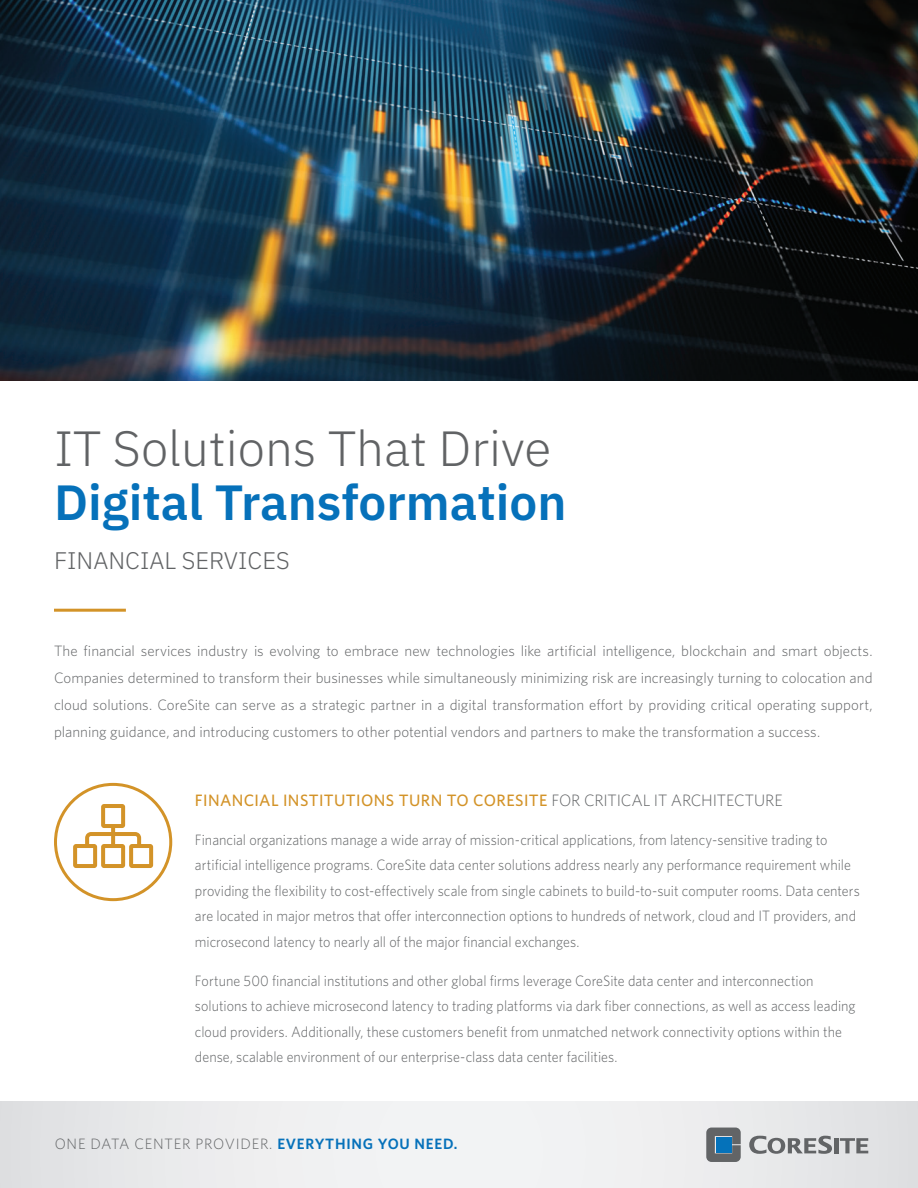
<style>
.page{position:relative;width:918px;height:1188px;background:#fff}
.page>*{position:absolute;margin:0;border:0;box-sizing:border-box;transform-origin:0 0}
.t1{font:600 49.5px/54px "IBM Plex Sans";color:#0671ba}
.t2{font:300 24px "IBM Plex Sans";color:#616365}
.Section_Header{font:500 16.5px "Whitney";letter-spacing:.025em;color:#d39328}
.bullets{font:300 15px/25.5px "Whitney";color:#616365;scale:.94 1}
.bullets-2{font:300 15px/27px "Whitney";color:#616365;text-align:justify}
.bullets-3{font:300 15px "Whitney";letter-spacing:.05em;color:#616365}
.s1{font-weight:300;color:#616365}
.s2{font-weight:600;color:#0671ba}
</style>
<div class="page">
<div style="left:0;top:1102px;width:918px;height:86px;background:linear-gradient(to right,#ebeced,#ebeced)"></div>
<div style="left:54px;top:783px;width:118px;height:118px;border:3px solid #d39328;border-radius:50%"></div>
<hr style="left:54px;top:609px;width:72px;height:3px;background:#d39328">
<img style="left:0;top:0;width:918px;height:380px">
<svg style="left:73px;top:804px;width:80px;height:64px"></svg>
<svg style="left:706px;top:1128px;width:35px;height:34px"></svg>
<div style="left:716px;top:1137px;width:15px;height:15px;background:#0572ba"></div>
<svg style="left:749px;top:1136px;width:83px;height:18px"></svg>
<div style="left:834px;top:1138px;width:5px;height:15px;background:#626466"></div>
<svg style="left:840px;top:1138px;width:28px;height:15px"></svg>
<p class="t1" style="left:54px;top:417px;width:514px"><span class="s1">IT Solutions That Drive<br></span>Digital Transformation</p>
<p class="t2" style="left:54px;top:542px;width:237px">FINANCIAL SERVICES</p>
<p class="bullets-2" style="left:54px;top:637px;width:820px">The financial services industry is evolving to embrace new technologies like artificial intelligence, blockchain and smart objects.<br>Companies determined to transform their businesses while simultaneously minimizing risk are increasingly turning to colocation and cloud solutions. CoreSite can serve as a strategic partner in a digital transformation effort by providing critical operating support, planning guidance, and introducing customers to other potential vendors and partners to make the transformation a success.</p>
<p class="Section_Header" style="left:195px;top:789px;width:589px">FINANCIAL INSTITUTIONS TURN TO CORESITE <span class="s1">FOR CRITICAL IT ARCHITECTURE</span></p>
<p class="bullets" style="left:195px;top:826px;width:709px">Financial organizations manage a wide array of mission-critical applications, from latency-sensitive trading to artificial intelligence programs. CoreSite data center solutions address nearly any performance requirement while providing the flexibility to cost-effectively scale from single cabinets to build-to-suit computer rooms. Data centers are located in major metros that offer interconnection options to hundreds of network, cloud and IT providers, and microsecond latency to nearly all of the major financial exchanges.</p>
<p class="bullets" style="left:195px;top:967px;width:704px">Fortune 500 financial institutions and other global firms leverage CoreSite data center and interconnection solutions to achieve microsecond latency to trading platforms via dark fiber connections, as well as access leading cloud providers. Additionally, these customers benefit from unmatched network connectivity options within the dense, scalable environment of our enterprise-class data center facilities.</p>
<p class="bullets-3" style="left:55px;top:1134px;width:404px">ONE DATA CENTER PROVIDER. <span class="s2">EVERYTHING YOU NEED.</span></p>
</div>
